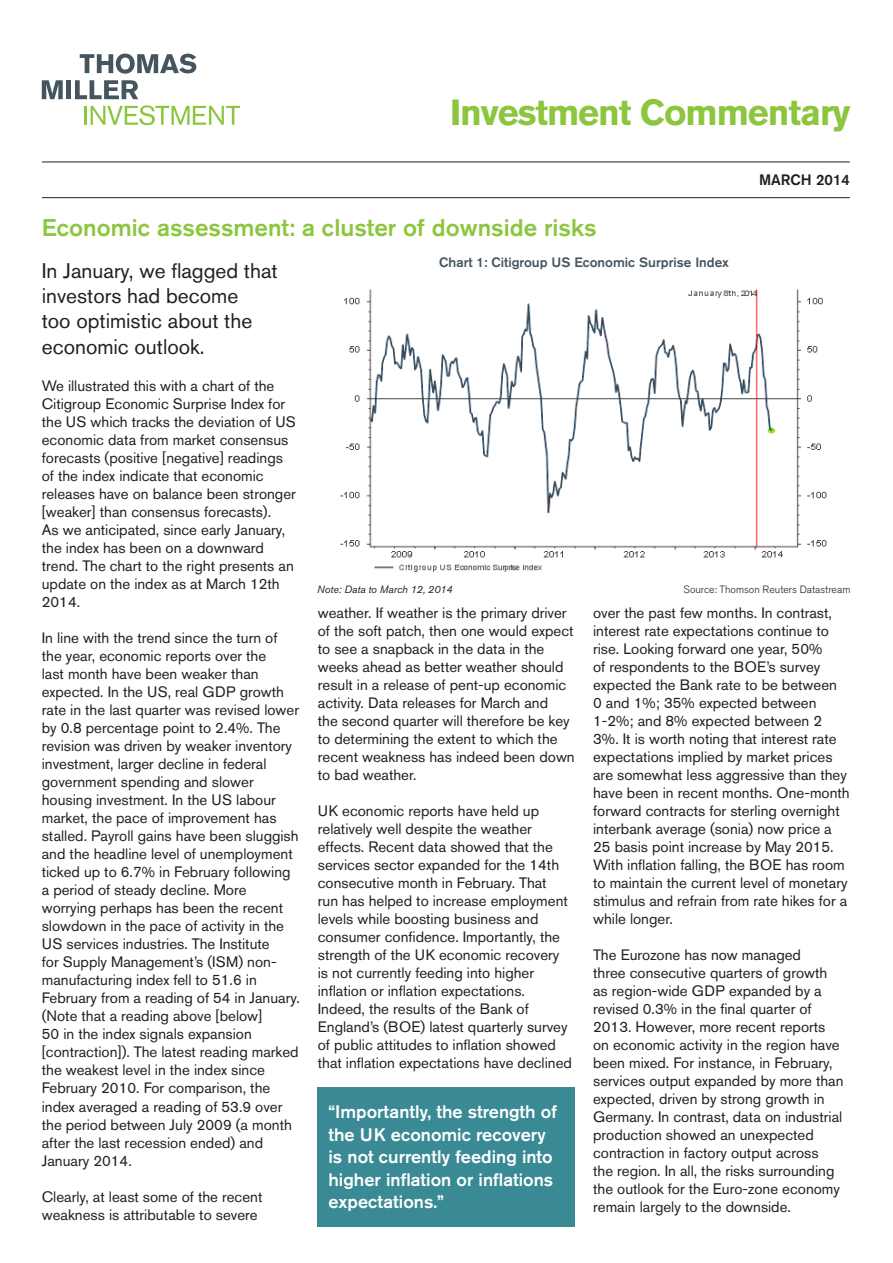
<style>
.page{position:relative;width:893px;height:1263px;background:#fff}
.page>*{position:absolute;margin:0;border:0;box-sizing:border-box;transform-origin:0 0}
.t1{font:700 36px "Akzidenz Grotesk BE";letter-spacing:-.03em;color:#8bc63e}
.t2{font:500 24px "Akzidenz Grotesk BE";color:#8bc63e}
.t3{font:21px/25.2px "Akzidenz Grotesk BE";color:#231f20}
.t4{font:500 18px/22.5px "Akzidenz Grotesk BE";color:#fff}
.t5{font:15px/18px "Akzidenz Grotesk BE";color:#231f20}
.t6{font:500 15px "Akzidenz Grotesk BE";color:#231f20}
.t7{font:500 13.5px "Akzidenz Grotesk BE";color:#45555f}
.t8{font:300 10.5px "Akzidenz Grotesk BE";color:#231f20}
.t9{font:italic 10.5px "Akzidenz Grotesk BE";color:#231f20}
</style>
<div class="page">
<hr style="left:42px;top:162px;width:808px;height:1px;background:#231f20">
<svg style="left:80px;top:54px;width:116px;height:20px"></svg>
<svg style="left:42px;top:80px;width:21px;height:19px"></svg>
<div style="left:66px;top:80px;width:5px;height:19px;background:#45555f"></div>
<svg style="left:75px;top:80px;width:63px;height:19px"></svg>
<svg style="left:85px;top:105px;width:155px;height:20px"></svg>
<hr style="left:42px;top:197px;width:808px;height:1px;background:#231f20">
<div style="left:317px;top:1087px;width:257px;height:140px;background:#398a94"></div>
<img style="left:340px;top:289px;width:487px;height:282px">
<p class="t1" style="left:450px;top:92px;width:402px">Investment Commentary</p>
<p class="t2" style="left:42px;top:213px;width:556px">Economic assessment: a cluster of downside risks</p>
<p class="t6" style="left:759px;top:171px;width:92px">MARCH 2014</p>
<p class="t3" style="left:42px;top:258px;width:237px">In January, we flagged that investors had become<br>too optimistic about the economic outlook.</p>
<p class="t5" style="left:42px;top:377px;width:256px">We illustrated this with a chart of the Citigroup Economic Surprise Index for the US which tracks the deviation of US economic data from market consensus forecasts (positive [negative] readings of the index indicate that economic releases have on balance been stronger [weaker] than consensus forecasts).<br>As we anticipated, since early January, the index has been on a downward trend. The chart to the right presents an update on the index as at March 12th 2014.</p>
<p class="t5" style="left:42px;top:629px;width:259px">In line with the trend since the turn of the year, economic reports over the<br>last month have been weaker than expected. In the US, real GDP growth rate in the last quarter was revised lower by 0.8 percentage point to 2.4%. The revision was driven by weaker inventory investment, larger decline in federal government spending and slower housing investment. In the US labour market, the pace of improvement has stalled. Payroll gains have been sluggish and the headline level of unemployment ticked up to 6.7% in February following a period of steady decline. More worrying perhaps has been the recent slowdown in the pace of activity in the US services industries. The Institute<br>for Supply Management’s (ISM) non&shy;manufacturing index fell to 51.6 in February from a reading of 54 in January. (Note that a reading above [below]<br>50 in the index signals expansion [contraction]). The latest reading marked the weakest level in the index since February 2010. For comparison, the index averaged a reading of 53.9 over the period between July 2009 (a month after the last recession ended) and January 2014.</p>
<p class="t5" style="left:42px;top:1187px;width:222px">Clearly, at least some of the recent weakness is attributable to severe</p>
<p class="t7" style="left:439px;top:254px;width:291px">Chart 1: Citigroup US Economic Surprise Index</p>
<p class="t9" style="left:317px;top:583px;width:137px">Note: Data to March 12, 2014</p>
<p class="t5" style="left:318px;top:604px;width:258px">weather. If weather is the primary driver of the soft patch, then one would expect to see a snapback in the data in the weeks ahead as better weather should result in a release of pent-up economic activity. Data releases for March and<br>the second quarter will therefore be key to determining the extent to which the recent weakness has indeed been down to bad weather.</p>
<p class="t5" style="left:318px;top:802px;width:256px">UK economic reports have held up relatively well despite the weather effects. Recent data showed that the services sector expanded for the 14th consecutive month in February. That<br>run has helped to increase employment levels while boosting business and consumer confidence. Importantly, the strength of the UK economic recovery is not currently feeding into higher inflation or inflation expectations.<br>Indeed, the results of the Bank of England’s (BOE) latest quarterly survey of public attitudes to inflation showed that inflation expectations have declined</p>
<p class="t4" style="left:328px;top:1100px;width:230px">“Importantly, the strength of the UK economic recovery is not currently feeding into higher inflation or inflations expectations.”</p>
<p class="t8" style="left:683px;top:584px;width:168px">Source: Thomson Reuters Datastream</p>
<p class="t5" style="left:593px;top:604px;width:258px">over the past few months. In contrast, interest rate expectations continue to rise. Looking forward one year, 50%<br>of respondents to the BOE’s survey expected the Bank rate to be between<br>0 and 1%; 35% expected between 1-2%; and 8% expected between 2<br>3%. It is worth noting that interest rate expectations implied by market prices are somewhat less aggressive than they have been in recent months. One-month forward contracts for sterling overnight interbank average (sonia) now price a 25 basis point increase by May 2015.<br>With inflation falling, the BOE has room to maintain the current level of monetary stimulus and refrain from rate hikes for a while longer.</p>
<p class="t5" style="left:593px;top:946px;width:252px">The Eurozone has now managed<br>three consecutive quarters of growth as region-wide GDP expanded by a revised 0.3% in the final quarter of 2013. However, more recent reports on economic activity in the region have been mixed. For instance, in February, services output expanded by more than expected, driven by strong growth in Germany. In contrast, data on industrial production showed an unexpected contraction in factory output across<br>the region. In all, the risks surrounding the outlook for the Euro-zone economy remain largely to the downside.</p>
</div>
